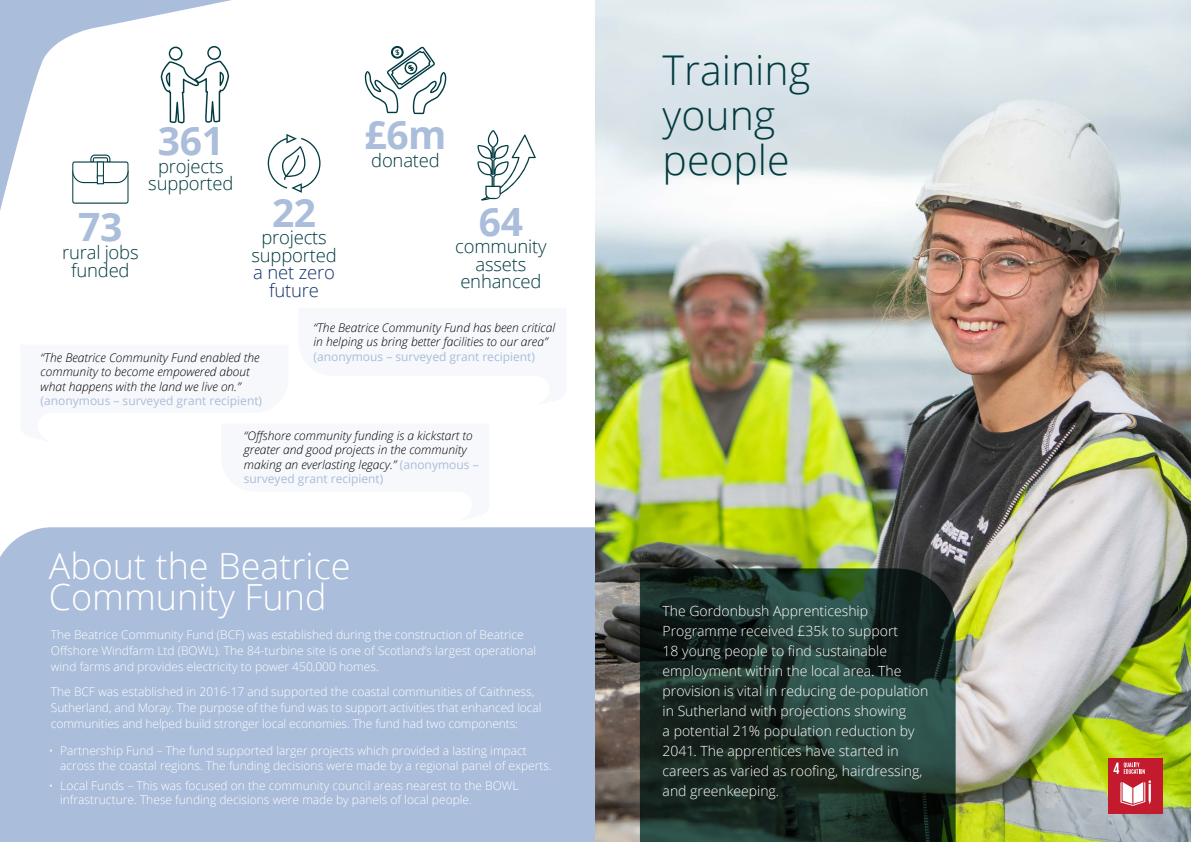
<style>
.page{position:relative;width:1191px;height:842px;background:#fff}
.page>*{position:absolute;margin:0;border:0;box-sizing:border-box;transform-origin:0 0}
.t1{font:300 41px/45px "Open Sans";color:#003b40}
.t2{font:700 39px "Open Sans";letter-spacing:-.01em;color:#aabdda}
.t3{font:300 36px/31px "Open Sans";color:#fff}
.t4{font:300 18.5px/17.6px "Open Sans";letter-spacing:-.01em;color:#003b40;text-align:center}
.t5{font:300 18.5px/17.6px "Open Sans";letter-spacing:-.01em;color:#12326e;text-align:center}
.t6{font:300 14px/20px "Open Sans";color:#fff}
.t7{font:300 12px/16px "Open Sans";color:#fff}
.t8{font:italic 300 12px/14.4px "Open Sans";color:#000}
.t9{font:12px "Open Sans";color:#aabdda}
.s1{font-weight:400;font-style:normal;color:#aabdda}
</style>
<div class="page">
<div style="left:0;top:527px;width:595px;height:315px;background:#aabdda"></div>
<img style="left:595px;top:0;width:596px;height:842px">
<svg style="left:640px;top:568px;width:315px;height:274px;background:#1c302a"></svg>
<svg style="left:380px;top:46px;width:66px;height:68px"></svg>
<svg style="left:477px;top:130px;width:59px;height:71px"></svg>
<svg style="left:0;top:0;width:380px;height:211px"></svg>
<div style="left:1108px;top:758px;width:54px;height:56px;background:#c41a2e"></div>
<svg style="left:1120px;top:780px;width:30px;height:26px"></svg>
<svg style="left:1113px;top:762px;width:31px;height:12px"></svg>
<h2 class="t2" style="left:78px;top:200px;width:46px">73</h2>
<h3 class="t4" style="left:62px;top:243px;width:78px">rural jobs funded</h3>
<h2 class="t2" style="left:158px;top:113px;width:68px">361</h2>
<h3 class="t4" style="left:148px;top:157px;width:87px">projects supported</h3>
<h2 class="t2" style="left:272px;top:185px;width:46px">22</h2>
<h3 class="t4" style="left:251px;top:228px;width:87px">projects supported</h3>
<h3 class="t5" style="left:253px;top:263px;width:83px">a net zero future</h3>
<h2 class="t2" style="left:364px;top:107px;width:84px">£6m</h2>
<h3 class="t4" style="left:371px;top:151px;width:70px">donated</h3>
<h2 class="t2" style="left:479px;top:194px;width:46px">64</h2>
<h3 class="t4" style="left:455px;top:237px;width:93px">community assets enhanced</h3>
<p class="t8" style="left:41px;top:350px;width:220px">“The Beatrice Community Fund enabled the community to become empowered about what happens with the land we live on.”</p>
<p class="t9" style="left:41px;top:392px;width:223px">(anonymous – surveyed grant recipient)</p>
<p class="t8" style="left:313px;top:320px;width:243px">“The Beatrice Community Fund has been critical in helping us bring better facilities to our area”</p>
<p class="t9" style="left:313px;top:348px;width:223px">(anonymous – surveyed grant recipient)</p>
<p class="t8" style="left:244px;top:428px;width:236px">“Offshore community funding is a kickstart to greater and good projects in the community making an everlasting legacy.” <span class="s1">(anonymous – surveyed grant recipient)</span></p>
<h3 class="t3" style="left:49px;top:550px;width:303px">About the Beatrice<br>Community Fund</h3>
<p class="t7" style="left:51px;top:627px;width:487px">The Beatrice Community Fund (BCF) was established during the construction of Beatrice<br>Offshore Windfarm Ltd (BOWL). The 84-turbine site is one of Scotland’s largest operational wind farms and provides electricity to power 450,000 homes.</p>
<p class="t7" style="left:51px;top:683px;width:492px">The BCF was established in 2016-17 and supported the coastal communities of Caithness,<br>Sutherland, and Moray. The purpose of the fund was to support activities that enhanced local communities and helped build stronger local economies. The fund had two components:</p>
<p class="t7" style="left:60px;top:743px;width:493px;line-height:14.4px;text-indent:-11px">• Partnership Fund – The fund supported larger projects which provided a lasting impact across the coastal regions. The funding decisions were made by a regional panel of experts.</p>
<p class="t7" style="left:60px;top:778px;width:460px;line-height:14.4px;text-indent:-11px">• Local Funds – This was focused on the community council areas nearest to the BOWL infrastructure. These funding decisions were made by panels of local people.</p>
<h1 class="t1" style="left:662px;top:47px;width:149px">Training young people</h1>
<p class="t6" style="left:662px;top:600px;width:267px">The Gordonbush Apprenticeship Programme received £35k to support<br>18 young people to find sustainable employment within the local area. The provision is vital in reducing de-population in Sutherland with projections showing<br>a potential 21% population reduction by 2041. The apprentices have started in careers as varied as roofing, hairdressing, and greenkeeping.</p>
</div>
